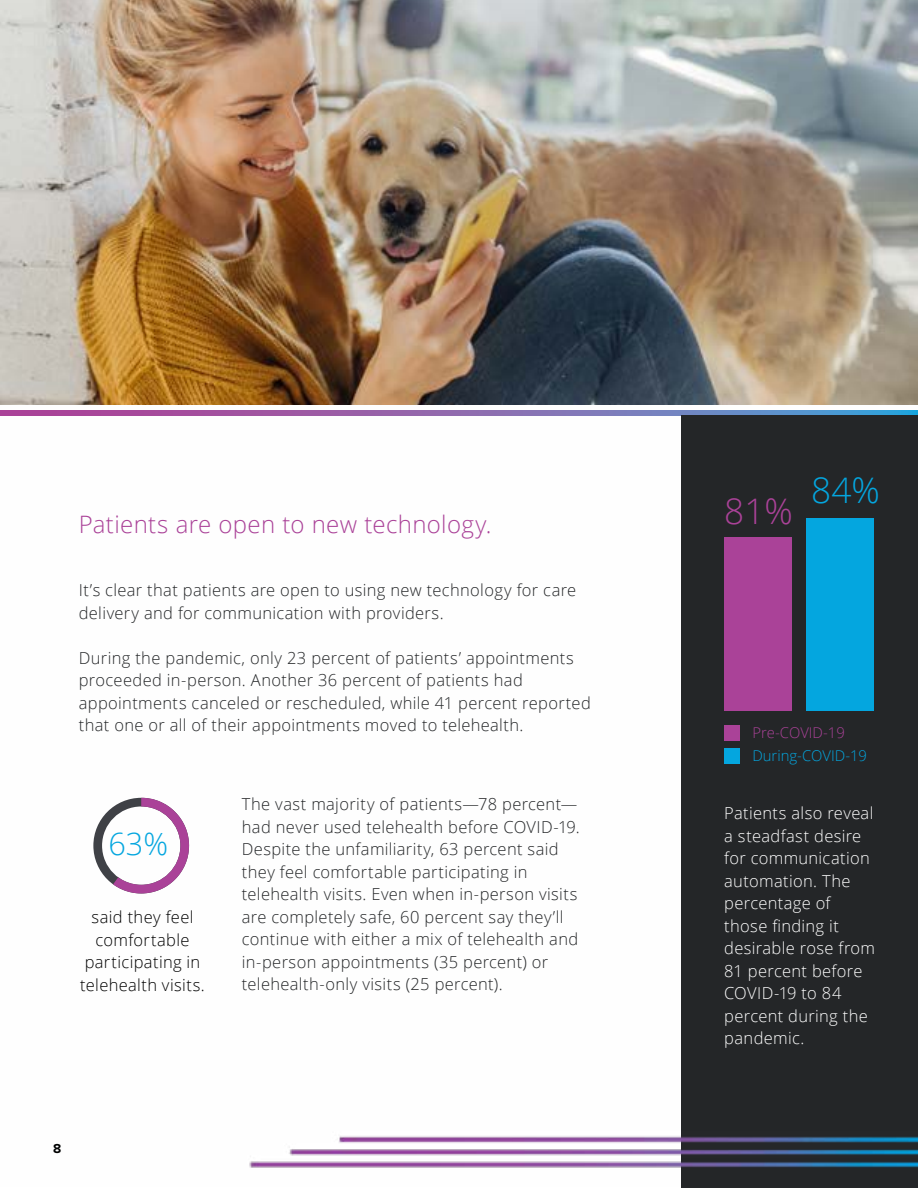
<style>
.page{position:relative;width:918px;height:1188px;background:#fff}
.page>*{position:absolute;margin:0;border:0;box-sizing:border-box;transform-origin:0 0}
.t1{font:300 35.25px "Open Sans";color:#ab4399}
.t2{font:300 35.25px "Open Sans";color:#05a7e0}
.t3{font:300 30.6px "Open Sans";color:#05a7e0}
.t4{font:300 24px "Open Sans";letter-spacing:.015em;color:#ab4399}
.t5{font:300 16.5px/22.5px "Open Sans";letter-spacing:.02em;color:#252729}
.t6{font:300 16.5px/22.5px "Open Sans";letter-spacing:.02em;color:#fff}
.t7{font:300 16.5px/22.5px "Open Sans";letter-spacing:.02em;color:#000;text-align:center}
.t8{font:300 14.85px "Open Sans";color:#05a7e0}
.t9{font:300 14.85px "Open Sans";color:#ab4399}
.t10{font:700 13.5px "Proxima Nova";color:#000101}
</style>
<div class="page">
<img style="left:0;top:3px;width:918px;height:1183px">
<h3 class="t4" style="left:79px;top:508px;width:414px">Patients are open to new technology.</h3>
<p class="t5" style="left:79px;top:579px;width:499px">It’s clear that patients are open to using new technology for care delivery and for communication with providers.</p>
<p class="t5" style="left:79px;top:646px;width:514px">During the pandemic, only 23 percent of patients’ appointments proceeded in-person. Another 36 percent of patients had appointments canceled or rescheduled, while 41 percent reported that one or all of their appointments moved to telehealth.</p>
<h2 class="t3" style="left:108px;top:823px;width:61px">63%</h2>
<p class="t7" style="left:80px;top:905px;width:126px">said they feel comfortable participating in telehealth visits.</p>
<p class="t5" style="left:242px;top:793px;width:339px">The vast majority of patients—78 percent— had never used telehealth before COVID-19.<br>Despite the unfamiliarity, 63 percent said they feel comfortable participating in telehealth visits. Even when in-person visits are completely safe, 60 percent say they’ll continue with either a mix of telehealth and in-person appointments (35 percent) or telehealth-only visits (25 percent).</p>
<p class="t10" style="left:53px;top:1139px;width:10px">8</p>
<h1 class="t1" style="left:724px;top:487px;width:70px">81%</h1>
<h1 class="t2" style="left:811px;top:466px;width:70px">84%</h1>
<p class="t9" style="left:752px;top:722px;width:94px">Pre-COVID-19</p>
<p class="t8" style="left:752px;top:746px;width:116px">During-COVID-19</p>
<p class="t6" style="left:724px;top:802px;width:152px">Patients also reveal a steadfast desire for communication automation. The percentage of those finding it desirable rose from<br>81 percent before<br>COVID-19 to 84 percent during the pandemic.</p>
</div>
